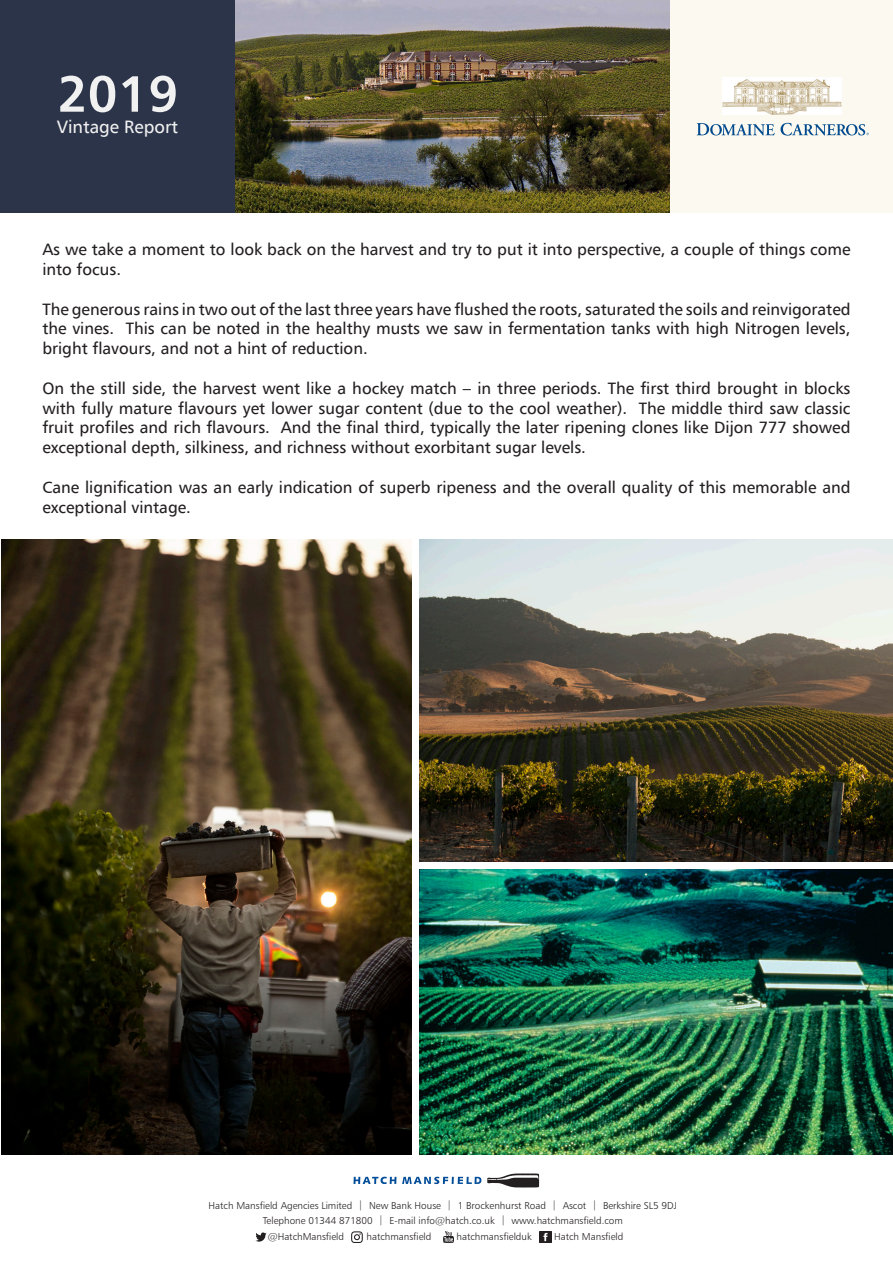
<style>
.page{position:relative;width:893px;height:1263px;background:#fff}
.page>*{position:absolute;margin:0;border:0;box-sizing:border-box;transform-origin:0 0}
.t1{font:700 51px "Humanist 777 BT";color:#f1f1f1}
.t2{font:18px "Humanist 777 BT";color:#f1f1f1}
.t3{font:16.5px/19.8px "Humanist 777 BT";color:#231f20}
.t4{font:10.05px/14.7px "Humanist 777 BT Light B";color:#231f20;text-align:center}
</style>
<div class="page">
<div style="left:0;top:0;width:236px;height:212px;background:#2c3449"></div>
<div style="left:664px;top:0;width:229px;height:212px;background:#fcf9f0"></div>
<img style="left:236px;top:0;width:433px;height:212px">
<svg style="left:487px;top:1173px;width:52px;height:14px"></svg>
<svg style="left:402px;top:1177px;width:79px;height:7px"></svg>
<svg style="left:354px;top:1177px;width:42px;height:7px"></svg>
<svg style="left:255px;top:1232px;width:12px;height:10px"></svg>
<svg style="left:351px;top:1231px;width:12px;height:12px"></svg>
<svg style="left:443px;top:1231px;width:11px;height:12px"></svg>
<svg style="left:540px;top:1231px;width:11px;height:12px"></svg>
<svg style="left:697px;top:123px;width:172px;height:13px"></svg>
<img style="left:723px;top:77px;width:118px;height:37px">
<img style="left:1px;top:540px;width:410px;height:614px">
<img style="left:419px;top:540px;width:474px;height:321px">
<img style="left:419px;top:869px;width:474px;height:285px">
<p class="t1" style="left:57px;top:62px;width:122px">2019</p>
<p class="t2" style="left:57px;top:116px;width:123px">Vintage Report</p>
<p class="t3" style="left:42px;top:239px;width:810px">As we take a moment to look back on the harvest and try to put it into perspective, a couple of things come into focus.</p>
<p class="t3" style="left:42px;top:299px;width:810px;text-align:justify">The generous rains in two out of the last three years have flushed the roots, saturated the soils and reinvigorated the vines. This can be noted in the healthy musts we saw in fermentation tanks with high Nitrogen levels, bright flavours, and not a hint of reduction.</p>
<p class="t3" style="left:42px;top:378px;width:810px;text-align:justify">On the still side, the harvest went like a hockey match – in three periods. The first third brought in blocks with fully mature flavours yet lower sugar content (due to the cool weather). The middle third saw classic fruit profiles and rich flavours. And the final third, typically the later ripening clones like Dijon 777 showed exceptional depth, silkiness, and richness without exorbitant sugar levels.</p>
<p class="t3" style="left:42px;top:477px;width:810px">Cane lignification was an early indication of superb ripeness and the overall quality of this memorable and exceptional vintage.</p>
<p class="t4" style="left:209px;top:1198px;width:470px">Hatch Mansfield Agencies Limited | New Bank House | 1 Brockenhurst Road | Ascot | Berkshire SL5 9DJ<br>Telephone 01344 871800 | E-mail info@hatch.co.uk | www.hatchmansfield.com</p>
<p class="t4" style="left:268px;top:1229px;width:78px">@HatchMansfield</p>
<p class="t4" style="left:367px;top:1229px;width:66px">hatchmansfield</p>
<p class="t4" style="left:457px;top:1229px;width:77px">hatchmansfielduk</p>
<p class="t4" style="left:554px;top:1229px;width:71px">Hatch Mansfield</p>
</div>
